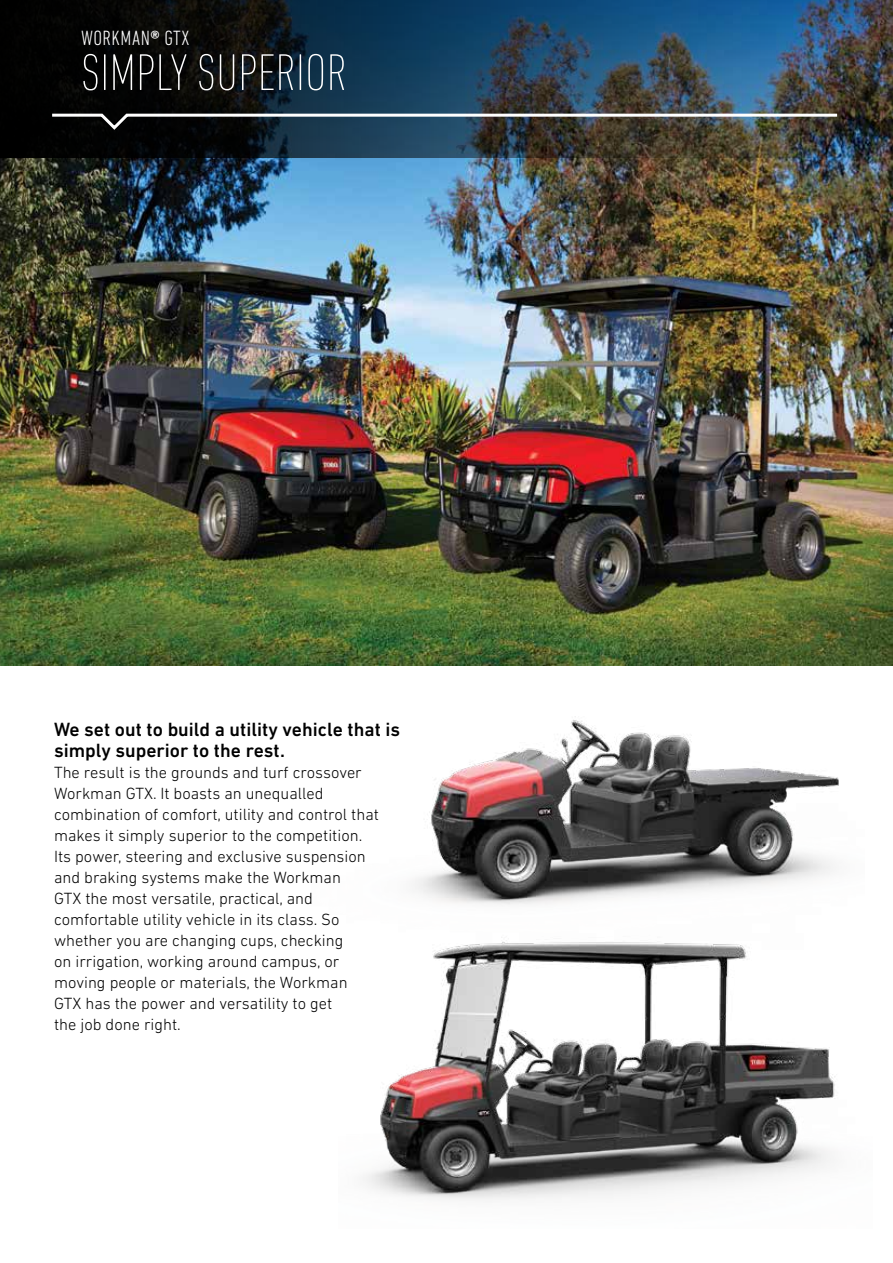
<style>
.page{position:relative;width:893px;height:1263px;background:#fff}
.page>*{position:absolute;margin:0;border:0;box-sizing:border-box;transform-origin:0 0}
.t1{font:200 condensed 52.5px "DIN Next LT Pro";color:#fff}
.t2{font:300 condensed 21px "DIN Next LT Pro";letter-spacing:.025em;color:#fff}
.t3{font:500 19.5px/21px "DIN Next LT Pro";color:#000}
.t4{font:300 16.5px/21px "DIN Next LT Pro";color:#000}
.s1{font-weight:700;font-stretch:normal}
</style>
<div class="page">
<img style="left:413px;top:716px;width:426px;height:189px">
<img style="left:0;top:0;width:893px;height:666px">
<img style="left:363px;top:942px;width:472px;height:258px">
<img style="left:0;top:0;width:892px;height:158px">
<img style="left:49px;top:112px;width:791px;height:20px">
<p class="t2" style="left:81px;top:26px;width:110px">WORKMAN<span class="s1">®</span> GTX</p>
<h1 class="t1" style="left:81px;top:42px;width:267px">SIMPLY SUPERIOR</h1>
<p class="t3" style="left:54px;top:718px;width:348px">We set out to build a utility vehicle that is simply superior to the rest.</p>
<p class="t4" style="left:54px;top:761px;width:326px">The result is the grounds and turf crossover Workman GTX. It boasts an unequalled combination of comfort, utility and control that makes it simply superior to the competition.<br>Its power, steering and exclusive suspension and braking systems make the Workman<br>GTX the most versatile, practical, and comfortable utility vehicle in its class. So whether you are changing cups, checking<br>on irrigation, working around campus, or moving people or materials, the Workman GTX has the power and versatility to get<br>the job done right.</p>
</div>
